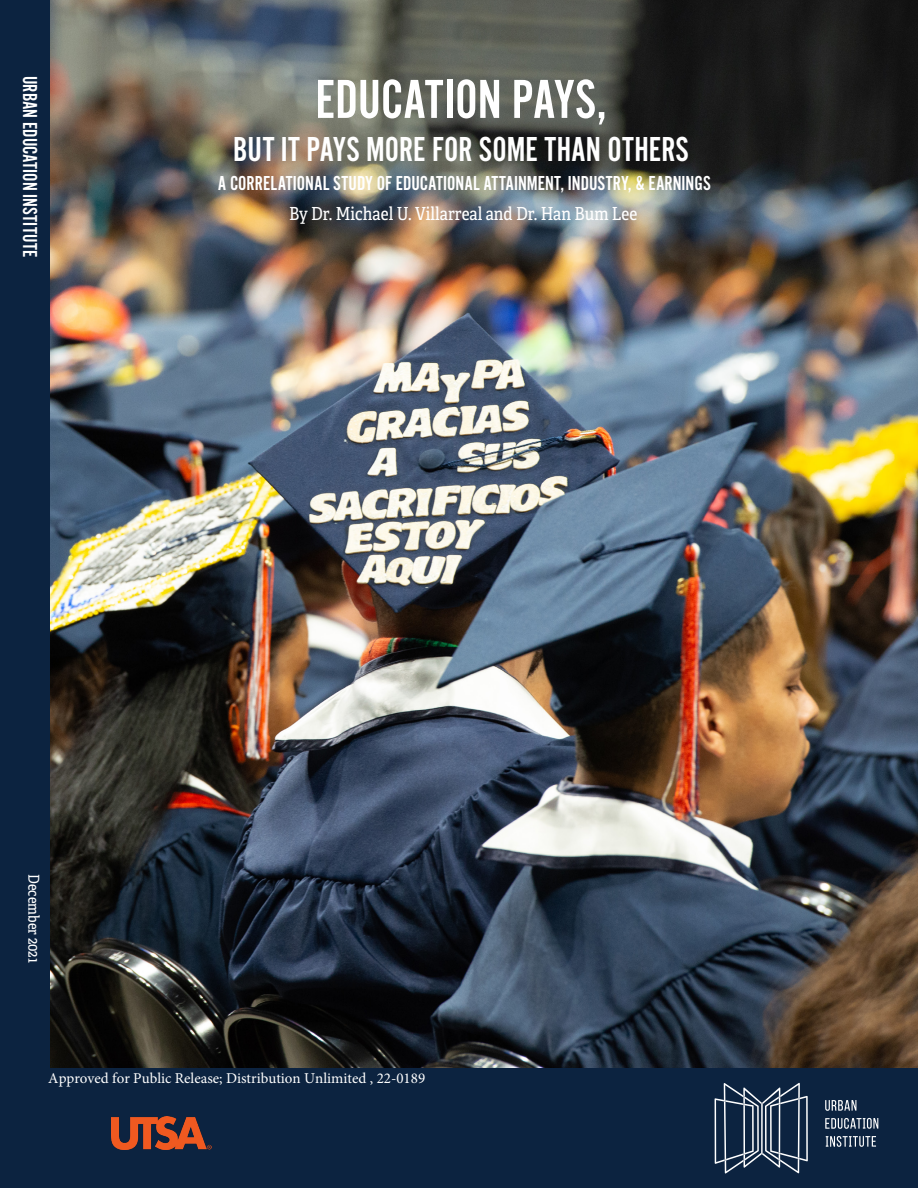
<style>
.page{position:relative;width:918px;height:1188px;background:#fff}
.page>*{position:absolute;margin:0;border:0;box-sizing:border-box;transform-origin:0 0}
.t1{font:57px "Alternate Got No 2 D";color:#fff}
.t2{font:36px "Alternate Got No 2 D";color:#fff}
.t3{font:21px "Alternate Got No 2 D";color:#fff}
.t4{font:18px "Adelle Condensed";color:#fff}
.t5{font:15px "Minion Pro";color:#fff}
.t6{font:15px "Adelle Condensed";color:#fff}
</style>
<div class="page">
<div style="left:0;top:1063px;width:918px;height:124px;background:#0c2340"></div>
<img style="left:50px;top:0;width:868px;height:1068px">
<svg style="left:825px;top:1100px;width:31px;height:11px"></svg>
<svg style="left:825px;top:1118px;width:53px;height:11px"></svg>
<svg style="left:826px;top:1136px;width:50px;height:11px"></svg>
<svg style="left:715px;top:1083px;width:93px;height:90px"></svg>
<img style="left:111px;top:1117px;width:101px;height:32px">
<div style="left:0;top:0;width:50px;height:1173px;background:#0c2340"></div>
<p class="t3" style="left:41px;top:76px;width:183px;rotate:90deg">URBAN EDUCATION INSTITUTE</p>
<p class="t1" style="left:315px;top:69px;width:293px">EDUCATION PAYS,</p>
<p class="t2" style="left:233px;top:130px;width:457px">BUT IT PAYS MORE FOR SOME THAN OTHERS</p>
<p class="t3" style="left:218px;top:172px;width:494px">A CORRELATIONAL STUDY OF EDUCATIONAL ATTAINMENT, INDUSTRY, &amp; EARNINGS</p>
<p class="t4" style="left:289px;top:201px;width:350px">By Dr. Michael U. Villarreal and Dr. Han Bum Lee</p>
<p class="t6" style="left:45px;top:874px;width:90px;rotate:90deg">December 2021</p>
<p class="t5" style="left:48px;top:1068px;width:378px">Approved for Public Release; Distribution Unlimited , 22-0189</p>
</div>
